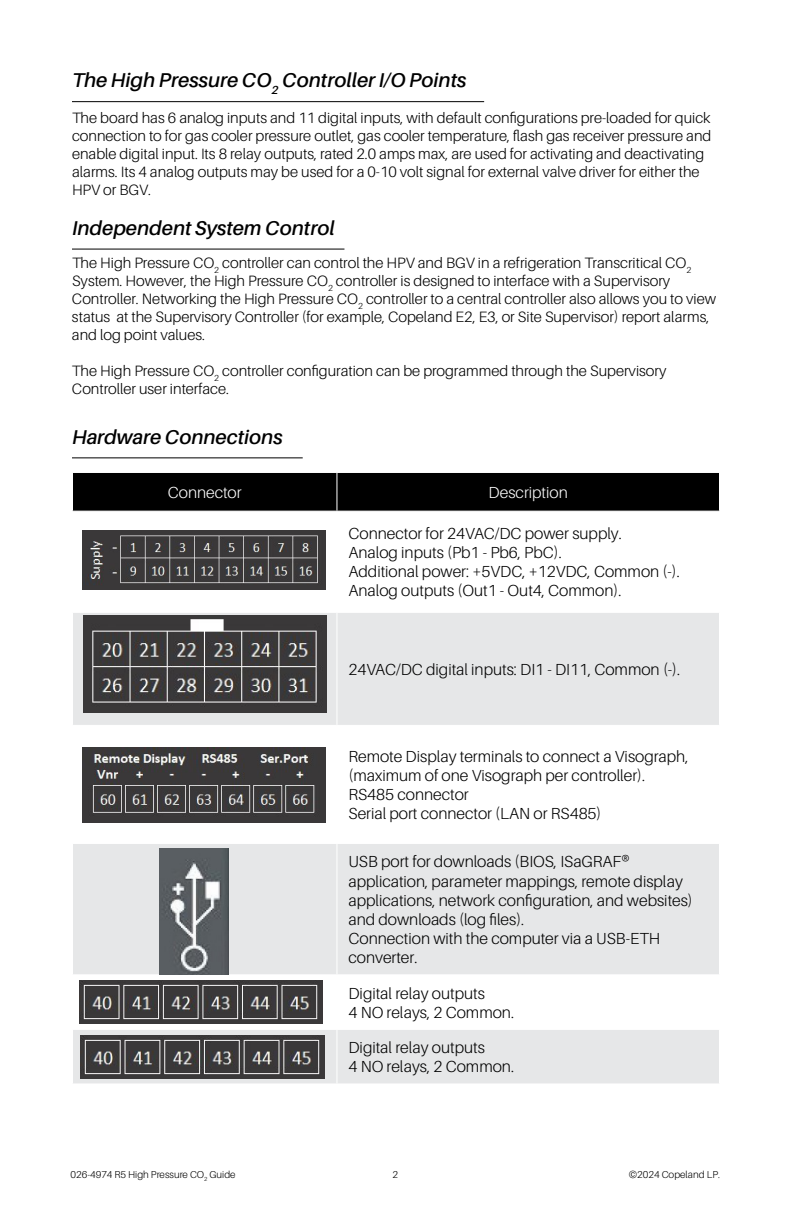
<style>
.page{position:relative;width:792px;height:1224px;background:#fff}
.page>*{position:absolute;margin:0;border:0;box-sizing:border-box;transform-origin:0 0}
.t1{font:italic 600 20px "Aileron";color:#000}
.t2{font:300 16px/19.2px "Aileron";color:#000}
.t3{font:300 16px "Aileron";color:#fff}
.t4{font:300 15px/18px "Aileron";color:#000}
.t5{font:300 10px "Aileron";color:#000}
</style>
<div class="page">
<hr style="left:72px;top:101px;width:412px;height:1px;background:#000">
<hr style="left:72px;top:249px;width:272px;height:1px;background:#000">
<hr style="left:72px;top:458px;width:231px;height:1px;background:#000">
<div style="left:73px;top:473px;width:646px;height:38px;background:#000"></div>
<svg style="left:73px;top:613px;width:646px;height:470px;fill:#e6e7e8"></svg>
<hr style="left:336px;top:473px;width:1px;height:38px;background:#fff">
<hr style="left:336px;top:613px;width:1px;height:112px;background:#fff">
<hr style="left:72px;top:725px;width:265px;height:1px;background:#fff">
<hr style="left:337px;top:725px;width:383px;height:1px;background:#fff">
<hr style="left:336px;top:726px;width:1px;height:117px;background:#fff">
<hr style="left:72px;top:843px;width:265px;height:1px;background:#fff">
<hr style="left:337px;top:843px;width:383px;height:1px;background:#fff">
<hr style="left:336px;top:844px;width:1px;height:130px;background:#fff">
<hr style="left:72px;top:974px;width:265px;height:1px;background:#fff">
<hr style="left:337px;top:974px;width:383px;height:1px;background:#fff">
<hr style="left:336px;top:975px;width:1px;height:54px;background:#fff">
<hr style="left:72px;top:1029px;width:265px;height:1px;background:#fff">
<hr style="left:337px;top:1029px;width:383px;height:1px;background:#fff">
<hr style="left:336px;top:1030px;width:1px;height:53px;background:#fff">
<img style="left:82px;top:530px;width:243px;height:60px">
<img style="left:84px;top:616px;width:243px;height:97px">
<img style="left:82px;top:748px;width:243px;height:75px">
<img style="left:160px;top:849px;width:69px;height:125px">
<img style="left:79px;top:981px;width:243px;height:43px">
<img style="left:81px;top:1035px;width:243px;height:44px">
<h1 class="t1" style="left:72px;top:69px;width:396px">The High Pressure CO<sub>2</sub> Controller I/O Points</h1>
<p class="t4" style="left:72px;top:109px;width:641px">The board has 6 analog inputs and 11 digital inputs, with default configurations pre-loaded for quick connection to for gas cooler pressure outlet, gas cooler temperature, flash gas receiver pressure and enable digital input. Its 8 relay outputs, rated 2.0 amps max, are used for activating and deactivating alarms. Its 4 analog outputs may be used for a 0-10 volt signal for external valve driver for either the HPV or BGV.</p>
<h1 class="t1" style="left:72px;top:217px;width:264px">Independent System Control</h1>
<p class="t4" style="left:72px;top:254px;width:646px">The High Pressure CO<sub>2</sub> controller can control the HPV and BGV in a refrigeration Transcritical CO<sub>2<br></sub>System. However, the High Pressure CO<sub>2</sub> controller is designed to interface with a Supervisory Controller. Networking the High Pressure CO<sub>2</sub> controller to a central controller also allows you to view status at the Supervisory Controller (for example, Copeland E2, E3, or Site Supervisor) report alarms, and log point values.</p>
<p class="t4" style="left:72px;top:362px;width:596px">The High Pressure CO<sub>2</sub> controller configuration can be programmed through the Supervisory<br>Controller user interface.</p>
<h1 class="t1" style="left:72px;top:426px;width:212px">Hardware Connections</h1>
<p class="t3" style="left:168px;top:484px;width:75px">Connector</p>
<p class="t3" style="left:489px;top:484px;width:81px">Description</p>
<p class="t2" style="left:348px;top:524px;width:333px">Connector for 24VAC/DC power supply.<br>Analog inputs (Pb1 - Pb6, PbC).<br>Additional power: +5VDC, +12VDC, Common (-).<br>Analog outputs (Out1 - Out4, Common).</p>
<p class="t2" style="left:348px;top:660px;width:333px">24VAC/DC digital inputs: DI1 - DI11, Common (-).</p>
<p class="t2" style="left:348px;top:747px;width:342px">Remote Display terminals to connect a Visograph, (maximum of one Visograph per controller).<br>RS485 connector<br>Serial port connector (LAN or RS485)</p>
<p class="t2" style="left:348px;top:852px;width:346px">USB port for downloads (BIOS, ISaGRAF® application, parameter mappings, remote display applications, network configuration, and websites) and downloads (log files).<br>Connection with the computer via a USB-ETH converter.</p>
<p class="t2" style="left:348px;top:984px;width:167px">Digital relay outputs<br>4 NO relays, 2 Common.</p>
<p class="t2" style="left:348px;top:1038px;width:167px">Digital relay outputs<br>4 NO relays, 2 Common.</p>
<p class="t5" style="left:71px;top:1169px;width:167px">026-4974 R5 High Pressure CO<sub>2</sub> Guide</p>
<p class="t5" style="left:392px;top:1169px;width:7px">2</p>
<p class="t5" style="left:629px;top:1169px;width:93px">©2024 Copeland LP.</p>
</div>
